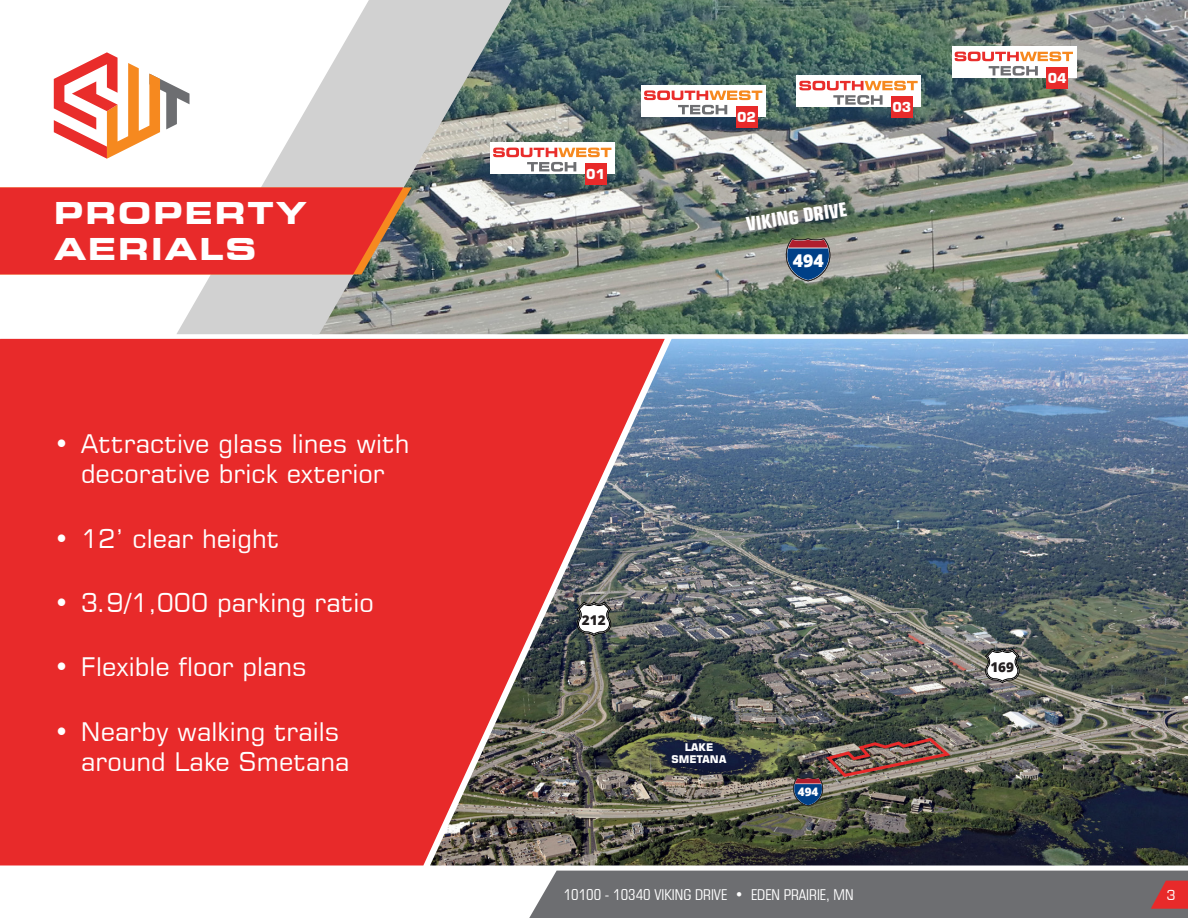
<style>
.page{position:relative;width:1188px;height:918px;background:#fff}
.page>*{position:absolute;margin:0;border:0;box-sizing:border-box;transform-origin:0 0}
.t1{font:700 expanded 30px/36px "Square 721 BT";letter-spacing:.07em;color:#fff}
.t2{font:25.5px/30.6px "Square 721 BT";color:#fff;text-align:center}
.t3{font:700 condensed 19.35px "Square 721 BT";color:#fff}
.t4{font:800 17.55px "Open Sans";color:#fff}
.t5{font:condensed 15px "Square 721 BT";color:#fff}
.t6{font:700 13.5px "Square 721 BT";color:#fff}
.t7{font:800 13.5px "Open Sans";color:#231f20}
.t8{font:13.5px "Square 721 BT";color:#fff}
.t9{font:800 11.7px "Open Sans";color:#fff}
.t10{font:700 10.5px/12.6px "Square 721 BT";color:#fff;text-align:center}
</style>
<div class="page">
<img style="left:540px;top:0;width:648px;height:334px">
<div style="left:0;top:339px;width:430px;height:526px;background:#e82a2a"></div>
<img style="left:430px;top:339px;width:758px;height:527px">
<svg style="left:176px;top:0;width:364px;height:334px"></svg>
<svg style="left:0;top:187px;width:412px;height:87px;background:#e0302e"></svg>
<div style="left:726px;top:182px;width:141px;height:69px;background:#231f20;opacity:.85"></div>
<svg style="left:786px;top:238px;width:44px;height:43px;background:#425279"></svg>
<img style="left:793px;top:735px;width:161px;height:71px">
<svg style="left:985px;top:649px;width:34px;height:34px"></svg>
<svg style="left:577px;top:602px;width:34px;height:34px"></svg>
<div style="left:490px;top:142px;width:125px;height:32px;background:#fff"></div>
<svg style="left:493px;top:148px;width:118px;height:24px"></svg>
<div style="left:585px;top:163px;width:22px;height:22px;background:#e82a2a"></div>
<div style="left:641px;top:85px;width:125px;height:32px;background:#fff"></div>
<svg style="left:644px;top:90px;width:118px;height:24px"></svg>
<div style="left:736px;top:106px;width:21px;height:22px;background:#e82a2a"></div>
<div style="left:797px;top:76px;width:124px;height:31px;background:#fff"></div>
<svg style="left:799px;top:81px;width:119px;height:24px"></svg>
<div style="left:891px;top:96px;width:22px;height:22px;background:#e82a2a"></div>
<div style="left:952px;top:46px;width:124px;height:32px;background:#fff"></div>
<svg style="left:955px;top:52px;width:118px;height:24px"></svg>
<div style="left:1046px;top:67px;width:22px;height:22px;background:#e82a2a"></div>
<svg style="left:54px;top:52px;width:136px;height:107px"></svg>
<div style="left:529px;top:871px;width:659px;height:47px;background:#6d6e71"></div>
<p class="t1" style="left:54px;top:198px;width:254px">PROPERTY<br>AERIALS</p>
<p class="t2" style="left:54px;top:431px;width:357px">• Attractive glass lines with decorative brick exterior</p>
<p class="t2" style="left:54px;top:525px;width:227px">• 12’ clear height</p>
<p class="t2" style="left:54px;top:590px;width:321px">• 3.9/1,000 parking ratio</p>
<p class="t2" style="left:54px;top:654px;width:255px">• Flexible floor plans</p>
<p class="t2" style="left:81px;top:719px;width:270px;text-align:left;text-indent:-27px">• Nearby walking trails around Lake Smetana</p>
<p class="t6" style="left:586px;top:169px;width:20px">01</p>
<p class="t6" style="left:737px;top:112px;width:20px">02</p>
<p class="t3" style="left:745px;top:217px;width:103px;rotate:-9deg">VIKING DRIVE</p>
<p class="t4" style="left:793px;top:250px;width:32px">494</p>
<p class="t6" style="left:892px;top:102px;width:20px">03</p>
<p class="t6" style="left:1048px;top:73px;width:20px">04</p>
<p class="t7" style="left:582px;top:613px;width:25px">212</p>
<p class="t10" style="left:671px;top:741px;width:57px">LAKE<br>SMETANA</p>
<p class="t9" style="left:798px;top:785px;width:22px">494</p>
<p class="t7" style="left:990px;top:659px;width:25px">169</p>
<p class="t5" style="left:564px;top:889px;width:291px">10100 - 10340 VIKING DRIVE • EDEN PRAIRIE, MN</p>
<p class="t8" style="left:1167px;top:889px;width:11px">3</p>
</div>
